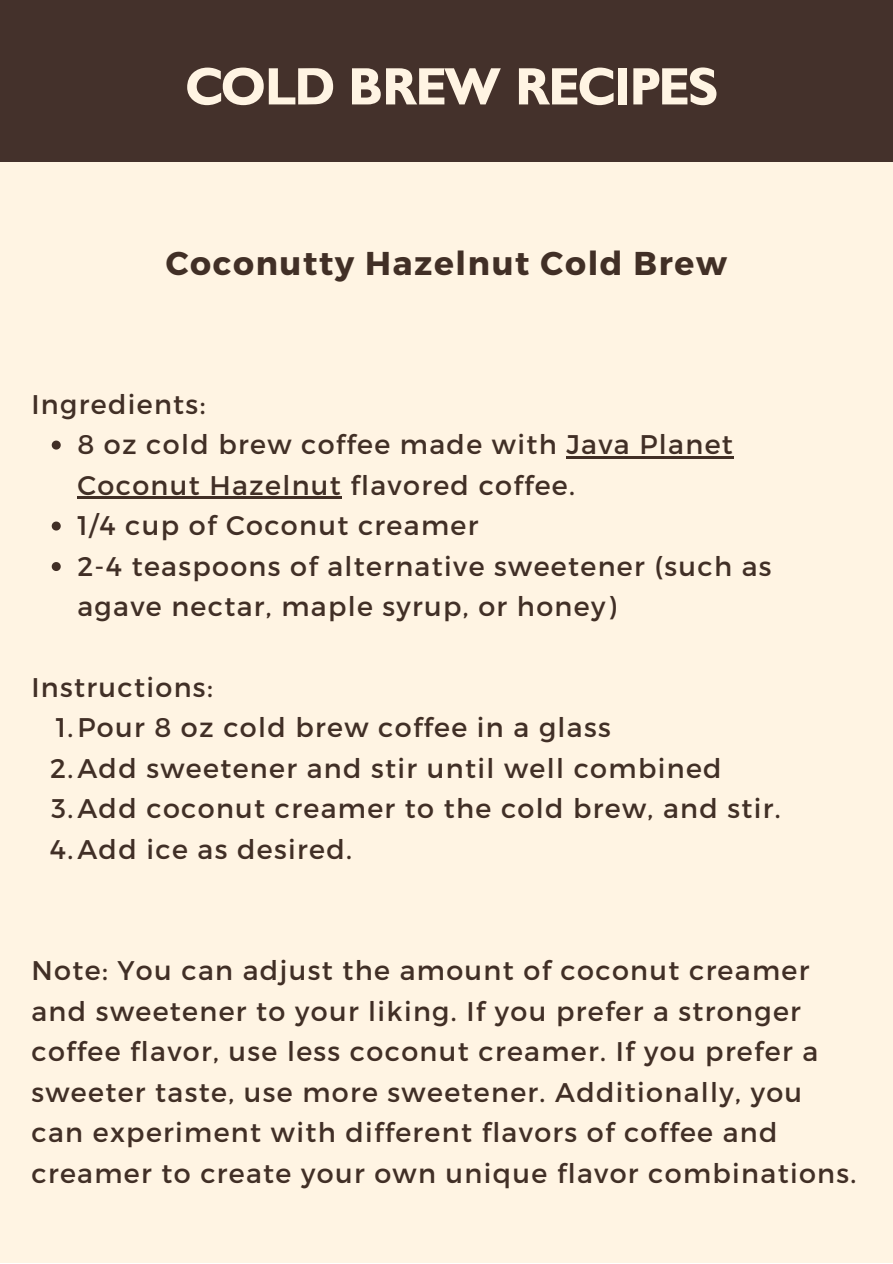
<style>
.page{position:relative;width:893px;height:1264px;background:#fff}
.page>*{position:absolute;margin:0;border:0;box-sizing:border-box;transform-origin:0 0}
.t1{font:700 51.15px "Gibson";color:#fff4e3}
.t2{font:700 33px "Montserrat";letter-spacing:.05em;color:#412f26}
.t3{font:27px/40.5px "Montserrat";letter-spacing:.05em;color:#412f26}
</style>
<div class="page">
<div style="left:0;top:0;width:892px;height:1262px;background:#fff4e3"></div>
<svg style="left:52px;top:440px;width:9px;height:9px"></svg>
<hr style="left:566px;top:456px;width:168px;height:2px;background:#412f26">
<hr style="left:77px;top:497px;width:265px;height:2px;background:#412f26">
<svg style="left:52px;top:521px;width:9px;height:9px"></svg>
<svg style="left:52px;top:562px;width:9px;height:9px"></svg>
<div style="left:0;top:0;width:892px;height:161px;background:#44312b"></div>
<h1 class="t1" style="left:187px;top:57px;width:534px">COLD BREW RECIPES</h1>
<p class="t2" style="left:166px;top:242px;width:562px">Coconutty Hazelnut Cold Brew</p>
<p class="t3" style="left:31px;top:382px;width:175px">Ingredients:</p>
<p class="t3" style="left:77px;top:423px;width:695px">8 oz cold brew coffee made with Java Planet Coconut Hazelnut flavored coffee.<br>1/4 cup of Coconut creamer<br>2-4 teaspoons of alternative sweetener (such as agave nectar, maple syrup, or honey)</p>
<p class="t3" style="left:31px;top:665px;width:183px">Instructions:</p>
<p class="t3" style="left:50px;top:706px;width:732px">1.Pour 8 oz cold brew coffee in a glass<br>2.Add sweetener and stir until well combined 3.Add coconut creamer to the cold brew, and stir.<br>4.Add ice as desired.</p>
<p class="t3" style="left:31px;top:949px;width:826px">Note: You can adjust the amount of coconut creamer and sweetener to your liking. If you prefer a stronger coffee flavor, use less coconut creamer. If you prefer a sweeter taste, use more sweetener. Additionally, you can experiment with different flavors of coffee and creamer to create your own unique flavor combinations.</p>
</div>
